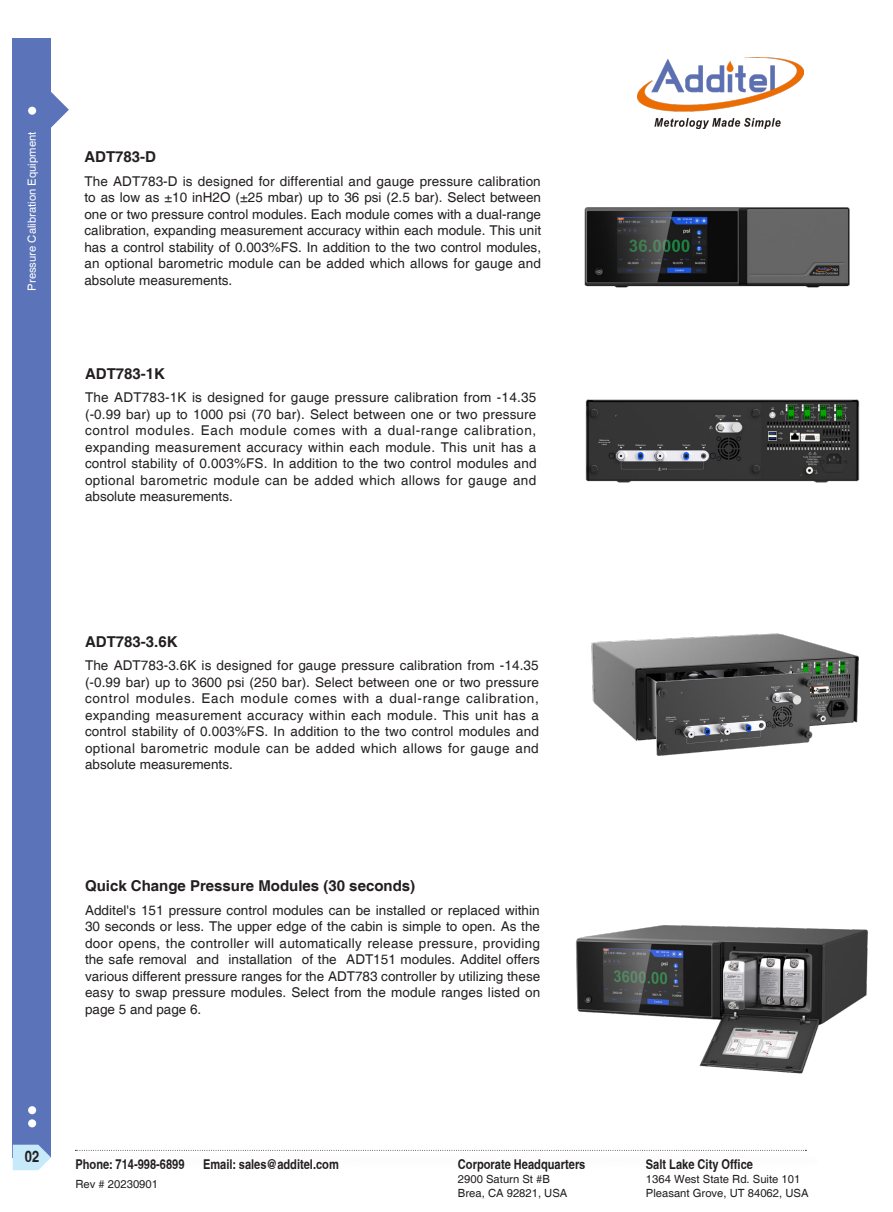
<style>
.page{position:relative;width:893px;height:1212px;background:#fff}
.page>*{position:absolute;margin:0;border:0;box-sizing:border-box;transform-origin:0 0}
.t1{font:700 condensed 15.75px "Helvetica";color:#231f20}
.t2{font:700 15px "Helvetica";color:#231f20}
.t3{font:13.5px/16.5px "Helvetica";letter-spacing:.005em;color:#231f20;text-align:justify}
.t4{font:700 condensed 13.5px "Helvetica";color:#231f20}
.t5{font:11.25px/13.5px "Helvetica";color:#231f20}
.t6{font:11.25px "Helvetica";color:#fff}
</style>
<div class="page">
<div style="left:13px;top:38px;width:38px;height:1119px;background:#5b73b8"></div>
<svg style="left:51px;top:92px;width:18px;height:36px"></svg>
<div style="left:28px;top:107px;width:8px;height:8px;background:#fff;border-radius:50%"></div>
<div style="left:28px;top:1119px;width:8px;height:8px;background:#fff;border-radius:50%"></div>
<div style="left:28px;top:1106px;width:8px;height:8px;background:#fff;border-radius:50%"></div>
<svg style="left:13px;top:1145px;width:38px;height:25px"></svg>
<svg style="left:75px;top:1150px;width:731px;height:1px"></svg>
<img style="left:638px;top:57px;width:165px;height:72px">
<img style="left:584px;top:207px;width:266px;height:81px">
<img style="left:585px;top:399px;width:275px;height:84px">
<img style="left:591px;top:633px;width:268px;height:123px">
<img style="left:575px;top:925px;width:293px;height:149px">
<p class="t6" style="left:28px;top:291px;width:160px;rotate:-90deg">Pressure Calibration Equipment</p>
<p class="t2" style="left:84px;top:151px;width:73px">ADT783-D</p>
<p class="t3" style="left:84px;top:174px;width:458px">The ADT783-D is designed for differential and gauge pressure calibration to as low as ±10 inH2O (±25 mbar) up to 36 psi (2.5 bar). Select between one or two pressure control modules. Each module comes with a dual-range calibration, expanding measurement accuracy within each module. This unit has a control stability of 0.003%FS. In addition to the two control modules, an optional barometric module can be added which allows for gauge and absolute measurements.</p>
<p class="t2" style="left:85px;top:367px;width:82px">ADT783-1K</p>
<p class="t3" style="left:85px;top:391px;width:453px">The ADT783-1K is designed for gauge pressure calibration from -14.35 (-0.99 bar) up to 1000 psi (70 bar). Select between one or two pressure control modules. Each module comes with a dual-range calibration, expanding measurement accuracy within each module. This unit has a control stability of 0.003%FS. In addition to the two control modules and optional barometric module can be added which allows for gauge and absolute measurements.</p>
<p class="t2" style="left:85px;top:635px;width:94px">ADT783-3.6K</p>
<p class="t3" style="left:85px;top:658px;width:455px">The ADT783-3.6K is designed for gauge pressure calibration from -14.35 (-0.99 bar) up to 3600 psi (250 bar). Select between one or two pressure control modules. Each module comes with a dual-range calibration, expanding measurement accuracy within each module. This unit has a control stability of 0.003%FS. In addition to the two control modules and optional barometric module can be added which allows for gauge and absolute measurements.</p>
<p class="t2" style="left:85px;top:880px;width:332px">Quick Change Pressure Modules (30 seconds)</p>
<p class="t3" style="left:85px;top:903px;width:457px">Additel's 151 pressure control modules can be installed or replaced within 30 seconds or less. The upper edge of the cabin is simple to open. As the door opens, the controller will automatically release pressure, providing the safe removal and installation of the ADT151 modules. Additel offers various different pressure ranges for the ADT783 controller by utilizing these easy to swap pressure modules. Select from the module ranges listed on page 5 and page 6.</p>
<p class="t1" style="left:25px;top:1150px;width:16px">02</p>
<p class="t4" style="left:75px;top:1159px;width:111px">Phone: 714-998-6899</p>
<p class="t4" style="left:203px;top:1159px;width:137px">Email: sales@additel.com</p>
<p class="t5" style="left:75px;top:1178px;width:84px">Rev # 20230901</p>
<p class="t4" style="left:458px;top:1159px;width:129px">Corporate Headquarters</p>
<p class="t5" style="left:458px;top:1173px;width:111px">2900 Saturn St #B<br>Brea, CA 92821, USA</p>
<p class="t4" style="left:646px;top:1159px;width:109px">Salt Lake City Office</p>
<p class="t5" style="left:646px;top:1173px;width:164px">1364 West State Rd. Suite 101<br>Pleasant Grove, UT 84062, USA</p>
</div>
